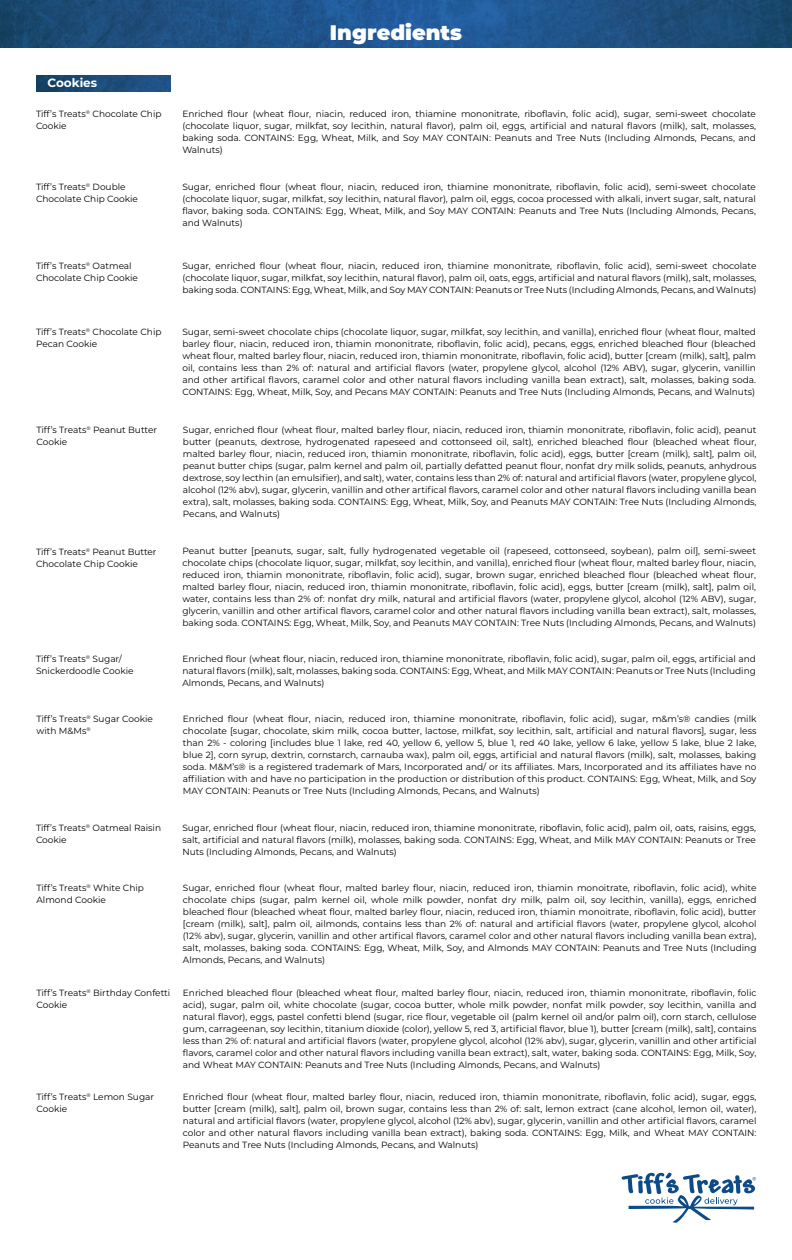
<style>
.page{position:relative;width:792px;height:1260px;background:#fff}
.page>*{position:absolute;margin:0;border:0;box-sizing:border-box;transform-origin:0 0}
.t1{font:900 21px "Montserrat";color:#fff}
.t2{font:700 12px "Montserrat";color:#fff}
.t3{font:9px/12px "Montserrat";color:#000}
</style>
<div class="page">
<img style="left:0;top:0;width:792px;height:48px">
<img style="left:36px;top:75px;width:134px;height:17px">
<svg style="left:622px;top:1172px;width:134px;height:51px"></svg>
<p class="t1" style="left:330px;top:16px;width:134px">Ingredients</p>
<p class="t2" style="left:48px;top:74px;width:51px">Cookies</p>
<p class="t3" style="left:36px;top:108px;width:127px">Tiff’s Treats<sup>®</sup> Chocolate Chip<br>Cookie</p>
<p class="t3" style="left:182px;top:108px;width:575px;text-align:justify">Enriched flour (wheat flour, niacin, reduced iron, thiamine mononitrate, riboflavin, folic acid), sugar, semi-sweet chocolate (chocolate liquor, sugar, milkfat, soy lecithin, natural flavor), palm oil, eggs, artificial and natural flavors (milk), salt, molasses, baking soda. CONTAINS: Egg, Wheat, Milk, and Soy MAY CONTAIN: Peanuts and Tree Nuts (Including Almonds, Pecans, and Walnuts)</p>
<p class="t3" style="left:36px;top:180px;width:104px">Tiff’s Treats<sup>®</sup> Double<br>Chocolate Chip Cookie</p>
<p class="t3" style="left:182px;top:180px;width:575px;text-align:justify">Sugar, enriched flour (wheat flour, niacin, reduced iron, thiamine mononitrate, riboflavin, folic acid), semi-sweet chocolate (chocolate liquor, sugar, milkfat, soy lecithin, natural flavor), palm oil, eggs, cocoa processed with alkali, invert sugar, salt, natural flavor, baking soda. CONTAINS: Egg, Wheat, Milk, and Soy MAY CONTAIN: Peanuts and Tree Nuts (Including Almonds, Pecans, and Walnuts)</p>
<p class="t3" style="left:182px;top:259px;width:576px;text-align:justify">Sugar, enriched flour (wheat flour, niacin, reduced iron, thiamine mononitrate, riboflavin, folic acid), semi-sweet chocolate (chocolate liquor, sugar, milkfat, soy lecithin, natural flavor), palm oil, oats, eggs, artificial and natural flavors (milk), salt, molasses, baking soda. CONTAINS: Egg, Wheat, Milk, and Soy MAY CONTAIN: Peanuts or Tree Nuts (Including Almonds, Pecans, and Walnuts)</p>
<p class="t3" style="left:36px;top:259px;width:104px">Tiff’s Treats<sup>®</sup> Oatmeal<br>Chocolate Chip Cookie</p>
<p class="t3" style="left:36px;top:326px;width:127px">Tiff’s Treats<sup>®</sup> Chocolate Chip<br>Pecan Cookie</p>
<p class="t3" style="left:182px;top:326px;width:575px;text-align:justify">Sugar, semi-sweet chocolate chips (chocolate liquor, sugar, milkfat, soy lecithin, and vanilla), enriched flour (wheat flour, malted barley flour, niacin, reduced iron, thiamin mononitrate, riboflavin, folic acid), pecans, eggs, enriched bleached flour (bleached wheat flour, malted barley flour, niacin, reduced iron, thiamin mononitrate, riboflavin, folic acid), butter [cream (milk), salt], palm oil, contains less than 2% of: natural and artificial flavors (water, propylene glycol, alcohol (12% ABV), sugar, glycerin, vanillin and other artifical flavors, caramel color and other natural flavors including vanilla bean extract), salt, molasses, baking soda.<br>CONTAINS: Egg, Wheat, Milk, Soy, and Pecans MAY CONTAIN: Peanuts and Tree Nuts (Including Almonds, Pecans, and Walnuts)</p>
<p class="t3" style="left:36px;top:424px;width:122px">Tiff’s Treats<sup>®</sup> Peanut Butter<br>Cookie</p>
<p class="t3" style="left:183px;top:424px;width:575px;text-align:justify">Sugar, enriched flour (wheat flour, malted barley flour, niacin, reduced iron, thiamin mononitrate, riboflavin, folic acid), peanut butter (peanuts, dextrose, hydrogenated rapeseed and cottonseed oil, salt), enriched bleached flour (bleached wheat flour, malted barley flour, niacin, reduced iron, thiamin mononitrate, riboflavin, folic acid), eggs, butter [cream (milk), salt], palm oil, peanut butter chips (sugar, palm kernel and palm oil, partially defatted peanut flour, nonfat dry milk solids, peanuts, anhydrous dextrose, soy lecthin (an emulsifier), and salt), water, contains less than 2% of: natural and artificial flavors (water, propylene glycol, alcohol (12% abv), sugar, glycerin, vanillin and other artifical flavors, caramel color and other natural flavors including vanilla bean extra), salt, molasses, baking soda. CONTAINS: Egg, Wheat, Milk, Soy, and Peanuts MAY CONTAIN: Tree Nuts (Including Almonds, Pecans, and Walnuts)</p>
<p class="t3" style="left:36px;top:545px;width:122px">Tiff’s Treats<sup>®</sup> Peanut Butter<br>Chocolate Chip Cookie</p>
<p class="t3" style="left:182px;top:544px;width:575px;text-align:justify">Peanut butter [peanuts, sugar, salt, fully hydrogenated vegetable oil (rapeseed, cottonseed, soybean), palm oil], semi-sweet chocolate chips (chocolate liquor, sugar, milkfat, soy lecithin, and vanilla), enriched flour (wheat flour, malted barley flour, niacin, reduced iron, thiamin mononitrate, riboflavin, folic acid), sugar, brown sugar, enriched bleached flour (bleached wheat flour, malted barley flour, niacin, reduced iron, thiamin mononitrate, riboflavin, folic acid), eggs, butter [cream (milk), salt], palm oil, water, contains less than 2% of: nonfat dry milk, natural and artificial flavors (water, propylene glycol, alcohol (12% ABV), sugar, glycerin, vanillin and other artifical flavors, caramel color and other natural flavors including vanilla bean extract), salt, molasses, baking soda. CONTAINS: Egg, Wheat, Milk, Soy, and Peanuts MAY CONTAIN: Tree Nuts (Including Almonds, Pecans, and Walnuts)</p>
<p class="t3" style="left:36px;top:652px;width:99px">Tiff’s Treats<sup>®</sup> Sugar/<br>Snickerdoodle Cookie</p>
<p class="t3" style="left:182px;top:652px;width:575px;text-align:justify">Enriched flour (wheat flour, niacin, reduced iron, thiamine mononitrate, riboflavin, folic acid), sugar, palm oil, eggs, artificial and natural flavors (milk), salt, molasses, baking soda. CONTAINS: Egg, Wheat, and Milk MAY CONTAIN: Peanuts or Tree Nuts (Including Almonds, Pecans, and Walnuts)</p>
<p class="t3" style="left:36px;top:713px;width:118px">Tiff’s Treats<sup>®</sup> Sugar Cookie with M&amp;Ms<sup>®</sup></p>
<p class="t3" style="left:183px;top:713px;width:575px;text-align:justify">Enriched flour (wheat flour, niacin, reduced iron, thiamine mononitrate, riboflavin, folic acid), sugar, m&amp;m’s® candies (milk chocolate [sugar, chocolate, skim milk, cocoa butter, lactose, milkfat, soy lecithin, salt, artificial and natural flavors], sugar, less than 2% - coloring [includes blue 1 lake, red 40, yellow 6, yellow 5, blue 1, red 40 lake, yellow 6 lake, yellow 5 lake, blue 2 lake, blue 2], corn syrup, dextrin, cornstarch, carnauba wax), palm oil, eggs, artificial and natural flavors (milk), salt, molasses, baking soda. M&amp;M’s® is a registered trademark of Mars, Incorporated and/ or its affiliates. Mars, Incorporated and its affiliates have no affiliation with and have no participation in the production or distribution of this product. CONTAINS: Egg, Wheat, Milk, and Soy MAY CONTAIN: Peanuts or Tree Nuts (Including Almonds, Pecans, and Walnuts)</p>
<p class="t3" style="left:36px;top:821px;width:127px">Tiff’s Treats<sup>®</sup> Oatmeal Raisin<br>Cookie</p>
<p class="t3" style="left:182px;top:821px;width:575px;text-align:justify">Sugar, enriched flour (wheat flour, niacin, reduced iron, thiamine mononitrate, riboflavin, folic acid), palm oil, oats, raisins, eggs, salt, artificial and natural flavors (milk), molasses, baking soda. CONTAINS: Egg, Wheat, and Milk MAY CONTAIN: Peanuts or Tree Nuts (Including Almonds, Pecans, and Walnuts)</p>
<p class="t3" style="left:36px;top:881px;width:109px">Tiff’s Treats<sup>®</sup> White Chip<br>Almond Cookie</p>
<p class="t3" style="left:183px;top:881px;width:575px;text-align:justify">Sugar, enriched flour (wheat flour, malted barley flour, niacin, reduced iron, thiamin monoitrate, riboflavin, folic acid), white chocolate chips (sugar, palm kernel oil, whole milk powder, nonfat dry milk, palm oil, soy lecithin, vanilla), eggs, enriched bleached flour (bleached wheat flour, malted barley flour, niacin, reduced iron, thiamin monoitrate, riboflavin, folic acid), butter [cream (milk), salt], palm oil, ailmonds, contains less than 2% of: natural and artificial flavors (water, propylene glycol, alcohol (12% abv), sugar, glycerin, vanillin and other artifical flavors, caramel color and other natural flavors including vanilla bean extra), salt, molasses, baking soda. CONTAINS: Egg, Wheat, Milk, Soy, and Almonds MAY CONTAIN: Peanuts and Tree Nuts (Including Almonds, Pecans, and Walnuts)</p>
<p class="t3" style="left:36px;top:986px;width:135px">Tiff’s Treats<sup>®</sup> Birthday Confetti<br>Cookie</p>
<p class="t3" style="left:183px;top:986px;width:575px;text-align:justify">Enriched bleached flour (bleached wheat flour, malted barley flour, niacin, reduced iron, thiamin mononitrate, riboflavin, folic acid), sugar, palm oil, white chocolate (sugar, cocoa butter, whole milk powder, nonfat milk powder, soy lecithin, vanilla and natural flavor), eggs, pastel confetti blend (sugar, rice flour, vegetable oil (palm kernel oil and/or palm oil), corn starch, cellulose gum, carrageenan, soy lecithin, titanium dioxide (color), yellow 5, red 3, artificial flavor, blue 1), butter [cream (milk), salt], contains less than 2% of: natural and artificial flavors (water, propylene glycol, alcohol (12% abv), sugar, glycerin, vanillin and other artificial flavors, caramel color and other natural flavors including vanilla bean extract), salt, water, baking soda. CONTAINS: Egg, Milk, Soy, and Wheat MAY CONTAIN: Peanuts and Tree Nuts (Including Almonds, Pecans, and Walnuts)</p>
<p class="t3" style="left:36px;top:1091px;width:119px">Tiff’s Treats<sup>®</sup> Lemon Sugar<br>Cookie</p>
<p class="t3" style="left:183px;top:1091px;width:575px;text-align:justify">Enriched flour (wheat flour, malted barley flour, niacin, reduced iron, thiamin mononitrate, riboflavin, folic acid), sugar, eggs, butter [cream (milk), salt], palm oil, brown sugar, contains less than 2% of: salt, lemon extract (cane alcohol, lemon oil, water), natural and artificial flavors (water, propylene glycol, alcohol (12% abv), sugar, glycerin, vanillin and other artificial flavors, caramel color and other natural flavors including vanilla bean extract), baking soda. CONTAINS: Egg, Milk, and Wheat MAY CONTAIN:<br>Peanuts and Tree Nuts (Including Almonds, Pecans, and Walnuts)</p>
</div>
